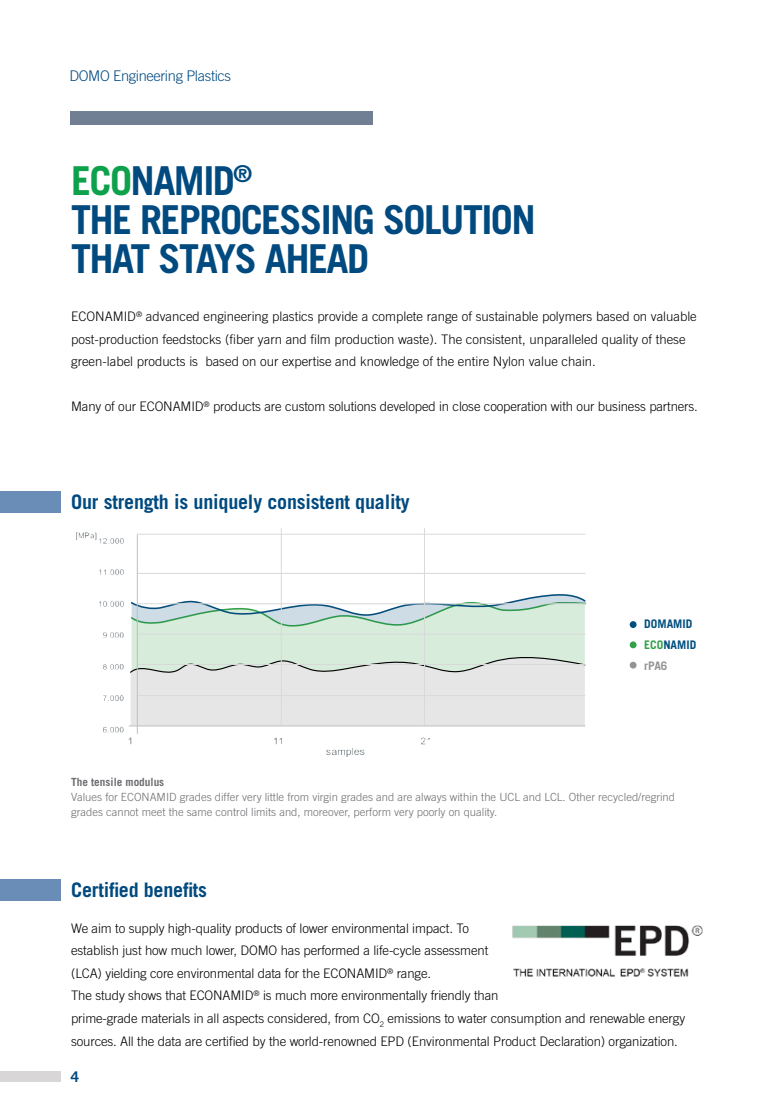
<style>
.page{position:relative;width:773px;height:1117px;background:#fff}
.page>*{position:absolute;margin:0;border:0;box-sizing:border-box;transform-origin:0 0}
.t1{font:700 39.88px/38.8px "Trade Gothic LT Std";letter-spacing:-.04em;color:#004a80}
.t2{font:700 20px "Trade Gothic LT Std";letter-spacing:-.01em;color:#004a80}
.t3{font:300 14.62px "Trade Gothic LT Std";letter-spacing:-.025em;color:#004a80}
.t4{font:700 14.62px "Trade Gothic LT Std";color:#004a80}
.t5{font:300 13.12px/22.5px "Trade Gothic LT Std";letter-spacing:-.01em;color:#000}
.t6{font:700 11.88px/20.8px "Trade Gothic LT Std";color:#014e7e}
.t7{font:300 11.25px/15px "Trade Gothic LT Std";color:#6d6e71}
.t8{font:700 11.25px "Trade Gothic LT Std";color:#6d6e71}
.s1{color:#0ea14b}
.s2{color:#33a148}
.s3{color:#949494}
</style>
<div class="page">
<div style="left:71px;top:111px;width:302px;height:14px;background:#707f94"></div>
<div style="left:0;top:1070px;width:60px;height:11px;background:#d8d6d6"></div>
<div style="left:0;top:491px;width:60px;height:21px;background:#698db6"></div>
<div style="left:0;top:878px;width:60px;height:22px;background:#698db6"></div>
<img style="left:512px;top:925px;width:191px;height:52px">
<svg style="left:430px;top:594px;width:156px;height:131px;background:#dae4de"></svg>
<hr style="left:137px;top:695px;width:448px;height:1px;background:#dad9d9">
<hr style="left:137px;top:664px;width:448px;height:1px;background:#dad9d9">
<hr style="left:137px;top:633px;width:448px;height:1px;background:#dad9d9">
<hr style="left:137px;top:603px;width:448px;height:1px;background:#dad9d9">
<hr style="left:137px;top:573px;width:448px;height:1px;background:#dad9d9">
<hr style="left:281px;top:528px;width:1px;height:197px;background:#dad9d9">
<hr style="left:424px;top:528px;width:1px;height:197px;background:#dad9d9">
<hr style="left:129px;top:725px;width:456px;height:1px;background:#bfbfbf">
<hr style="left:137px;top:534px;width:448px;height:1px;background:#dad9d9">
<img style="left:77px;top:532px;width:353px;height:224px">
<div style="left:629px;top:621px;width:7px;height:7px;background:#014e7e;border-radius:50%"></div>
<div style="left:629px;top:641px;width:7px;height:7px;background:#33a148;border-radius:50%"></div>
<div style="left:629px;top:661px;width:7px;height:7px;background:#949494;border-radius:50%"></div>
<p class="t3" style="left:69px;top:67px;width:163px">DOMO Engineering Plastics</p>
<h1 class="t1" style="left:71px;top:161px;width:466px"><span class="s1">ECO</span>NAMID<sup>®<br></sup>THE REPROCESSING SOLUTION<br>THAT STAYS AHEAD</h1>
<p class="t5" style="left:71px;top:305px;width:627px">ECONAMID<sup>®</sup> advanced engineering plastics provide a complete range of sustainable polymers based on valuable post-production feedstocks (fiber yarn and film production waste). The consistent, unparalleled quality of these green-label products is based on our expertise and knowledge of the entire Nylon value chain.</p>
<p class="t5" style="left:71px;top:395px;width:628px">Many of our ECONAMID<sup>®</sup> products are custom solutions developed in close cooperation with our business partners.</p>
<h2 class="t2" style="left:71px;top:489px;width:340px">Our strength is uniquely consistent quality</h2>
<p class="t6" style="left:644px;top:613px;width:53px">DOMAMID<br><span class="s2">ECO</span>NAMID <span class="s3">rPA6</span></p>
<p class="t8" style="left:71px;top:774px;width:95px">The tensile modulus</p>
<p class="t7" style="left:71px;top:788px;width:605px">Values for ECONAMID grades differ very little from virgin grades and are always within the UCL and LCL. Other recycled/regrind grades cannot meet the same control limits and, moreover, perform very poorly on quality.</p>
<h2 class="t2" style="left:71px;top:877px;width:137px">Certified benefits</h2>
<p class="t5" style="left:71px;top:916px;width:615px">We aim to supply high-quality products of lower environmental impact. To<br>establish just how much lower, DOMO has performed a life-cycle assessment<br>(LCA) yielding core environmental data for the ECONAMID<sup>®</sup> range.<br>The study shows that ECONAMID<sup>®</sup> is much more environmentally friendly than<br>prime-grade materials in all aspects considered, from CO<sub>2</sub> emissions to water consumption and renewable energy sources. All the data are certified by the world-renowned EPD (Environmental Product Declaration) organization.</p>
<p class="t4" style="left:71px;top:1067px;width:10px">4</p>
</div>
